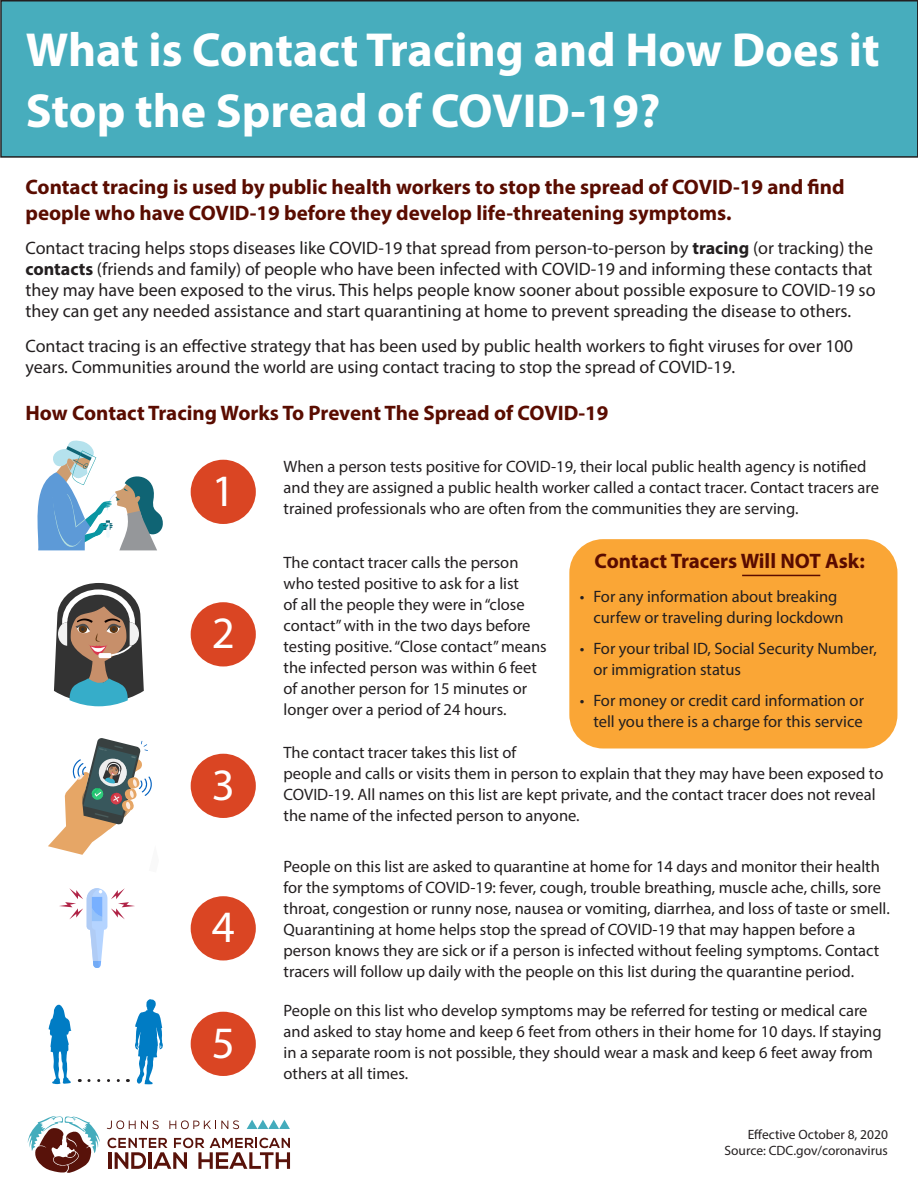
<style>
.page{position:relative;width:918px;height:1188px;background:#fff}
.page>*{position:absolute;margin:0;border:0;box-sizing:border-box;transform-origin:0 0}
.t1{font:700 48px/61.5px "Myriad Pro";color:#fff}
.t2{font:45px "Myriad Pro";color:#fff}
.t3{font:700 21px/25.5px "Myriad Pro";color:#5a0c00}
.t4{font:18px/21px "Myriad Pro";color:#231f20}
.t5{font:16.5px/21px "Myriad Pro";color:#231f20}
.t6{font:13.5px/16.2px "Myriad Pro";color:#231f20;text-align:right}
.s1{font-weight:700}
</style>
<div class="page">
<div style="left:1px;top:1px;width:917px;height:156px;background:#47adbd"></div>
<div style="left:0;top:0;width:918px;height:158px;border:2px solid #231f20"></div>
<svg style="left:247px;top:1120px;width:43px;height:9px"></svg>
<svg style="left:107px;top:1138px;width:183px;height:31px"></svg>
<svg style="left:107px;top:1120px;width:52px;height:9px"></svg>
<svg style="left:169px;top:1120px;width:70px;height:9px"></svg>
<svg style="left:28px;top:1116px;width:72px;height:57px"></svg>
<div style="left:191px;top:460px;width:65px;height:64px;background:#da4523;border-radius:50%"></div>
<div style="left:191px;top:602px;width:65px;height:64px;background:#da4523;border-radius:50%"></div>
<div style="left:191px;top:754px;width:65px;height:64px;background:#da4523;border-radius:50%"></div>
<div style="left:191px;top:1012px;width:65px;height:64px;background:#da4523;border-radius:50%"></div>
<svg style="left:37px;top:440px;width:126px;height:111px"></svg>
<div style="left:569px;top:539px;width:328px;height:209px;background:#faa636;border-radius:34px"></div>
<svg style="left:54px;top:583px;width:90px;height:123px"></svg>
<svg style="left:48px;top:738px;width:104px;height:117px"></svg>
<svg style="left:59px;top:888px;width:76px;height:80px"></svg>
<svg style="left:89px;top:1079px;width:39px;height:3px"></svg>
<svg style="left:49px;top:1004px;width:23px;height:80px"></svg>
<svg style="left:135px;top:999px;width:28px;height:86px"></svg>
<div style="left:191px;top:896px;width:65px;height:64px;background:#da4523;border-radius:50%"></div>
<hr style="left:742px;top:575px;width:78px;height:1px;background:#5a0c00">
<h1 class="t1" style="left:26px;top:17px;width:855px">What is Contact Tracing and How Does it<br>Stop the Spread of COVID-19?</h1>
<p class="t3" style="left:26px;top:174px;width:821px">Contact tracing is used by public health workers to stop the spread of COVID-19 and find people who have COVID-19 before they develop life-threatening symptoms.</p>
<p class="t4" style="left:26px;top:238px;width:852px">Contact tracing helps stops diseases like COVID-19 that spread from person-to-person by <span class="s1">tracing</span> (or tracking) the <span class="s1">contacts</span> (friends and family) of people who have been infected with COVID-19 and informing these contacts that they may have been exposed to the virus. This helps people know sooner about possible exposure to COVID-19 so they can get any needed assistance and start quarantining at home to prevent spreading the disease to others.</p>
<p class="t4" style="left:26px;top:335px;width:829px">Contact tracing is an effective strategy that has been used by public health workers to fight viruses for over 100 years. Communities around the world are using contact tracing to stop the spread of COVID-19.</p>
<p class="t3" style="left:26px;top:399px;width:585px">How Contact Tracing Works To Prevent The Spread of COVID-19</p>
<h2 class="t2" style="left:212px;top:463px;width:25px">1</h2>
<h2 class="t2" style="left:212px;top:605px;width:25px">2</h2>
<h2 class="t2" style="left:212px;top:757px;width:25px">3</h2>
<h2 class="t2" style="left:212px;top:899px;width:25px">4</h2>
<h2 class="t2" style="left:212px;top:1015px;width:25px">5</h2>
<p class="t5" style="left:284px;top:455px;width:597px">When a person tests positive for COVID-19, their local public health agency is notified and they are assigned a public health worker called a contact tracer. Contact tracers are trained professionals who are often from the communities they are serving.</p>
<p class="t5" style="left:284px;top:552px;width:265px">The contact tracer calls the person who tested positive to ask for a list<br>of all the people they were in “close contact” with in the two days before testing positive. “Close contact” means the infected person was within 6 feet of another person for 15 minutes or longer over a period of 24 hours.</p>
<p class="t5" style="left:284px;top:742px;width:601px">The contact tracer takes this list of<br>people and calls or visits them in person to explain that they may have been exposed to COVID-19. All names on this list are kept private, and the contact tracer does not reveal the name of the infected person to anyone.</p>
<p class="t5" style="left:284px;top:856px;width:608px">People on this list are asked to quarantine at home for 14 days and monitor their health for the symptoms of COVID-19: fever, cough, trouble breathing, muscle ache, chills, sore throat, congestion or runny nose, nausea or vomiting, diarrhea, and loss of taste or smell.<br>Quarantining at home helps stop the spread of COVID-19 that may happen before a person knows they are sick or if a person is infected without feeling symptoms. Contact tracers will follow up daily with the people on this list during the quarantine period.</p>
<p class="t5" style="left:284px;top:1000px;width:600px">People on this list who develop symptoms may be referred for testing or medical care and asked to stay home and keep 6 feet from others in their home for 10 days. If staying in a separate room is not possible, they should wear a mask and keep 6 feet away from others at all times.</p>
<p class="t3" style="left:595px;top:548px;width:272px">Contact Tracers Will NOT Ask:</p>
<p class="t5" style="left:593px;top:586px;width:252px;text-indent:-14px">• For any information about breaking curfew or traveling during lockdown</p>
<p class="t5" style="left:593px;top:638px;width:285px;text-indent:-14px">• For your tribal ID, Social Security Number, or immigration status</p>
<p class="t5" style="left:580px;top:690px;width:286px;text-align:right">• For money or credit card information or tell you there is a charge for this service</p>
<p class="t6" style="left:725px;top:1126px;width:165px">Effective October 8, 2020<br>Source: CDC.gov/coronavirus</p>
</div>
